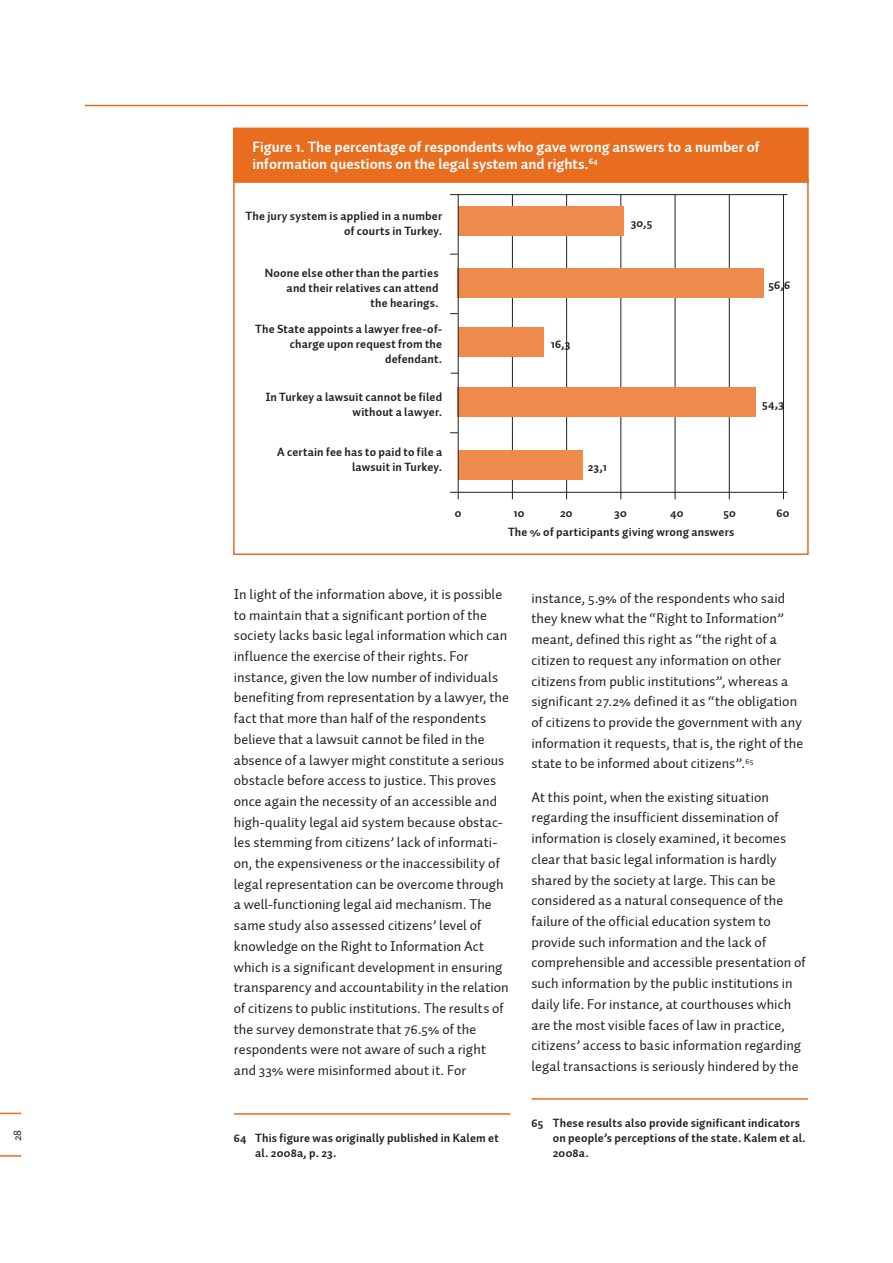
<style>
.page{position:relative;width:893px;height:1263px;background:#fff}
.page>*{position:absolute;margin:0;border:0;box-sizing:border-box;transform-origin:0 0}
.t1{font:15px/16.5px "Auto 2 TR Bold";color:#fff}
.t2{font:14.25px/20.7px "Auto 2 TR Regular";letter-spacing:.005em;color:#231f20}
.t3{font:12px/15px "Auto 2 TR Bold";letter-spacing:.015em;color:#231f20;text-align:right}
.t4{font:12px "Auto 2 TR Regular";color:#231f20}
</style>
<div class="page">
<hr style="left:0;top:1155px;width:21px;height:2px;background:#e86d1f">
<svg style="left:0;top:1113px;width:21px;height:1px"></svg>
<hr style="left:85px;top:105px;width:723px;height:1px;background:#e86d1f">
<div style="left:234px;top:128px;width:574px;height:54px;background:#e86d1f"></div>
<div style="left:233px;top:128px;width:576px;height:55px;border:2px solid #e86d1f"></div>
<div style="left:233px;top:179px;width:576px;height:376px;border:2px solid #e86d1f"></div>
<hr style="left:450px;top:492px;width:337px;height:1px;background:#231f20">
<hr style="left:450px;top:194px;width:337px;height:1px;background:#231f20">
<hr style="left:512px;top:194px;width:1px;height:305px;background:#231f20">
<hr style="left:566px;top:194px;width:1px;height:305px;background:#231f20">
<hr style="left:620px;top:194px;width:1px;height:305px;background:#231f20">
<hr style="left:675px;top:194px;width:1px;height:305px;background:#231f20">
<hr style="left:729px;top:194px;width:1px;height:305px;background:#231f20">
<hr style="left:783px;top:194px;width:1px;height:305px;background:#231f20">
<div style="left:458px;top:450px;width:125px;height:29px;background:#ed8a4c"></div>
<div style="left:458px;top:327px;width:86px;height:30px;background:#ed8a4c"></div>
<div style="left:458px;top:387px;width:298px;height:30px;background:#ed8a4c"></div>
<div style="left:458px;top:268px;width:306px;height:29px;background:#ed8a4c"></div>
<div style="left:458px;top:206px;width:166px;height:30px;background:#ed8a4c"></div>
<hr style="left:234px;top:1113px;width:276px;height:2px;background:#e86d1f">
<hr style="left:531px;top:1098px;width:277px;height:2px;background:#e86d1f">
<hr style="left:458px;top:194px;width:1px;height:305px;background:#231f20">
<p class="t4" style="left:10px;top:1141px;width:13px;rotate:-90deg">28</p>
<p class="t1" style="left:252px;top:139px;width:509px">Figure 1. The percentage of respondents who gave wrong answers to a number of information questions on the legal system and rights.<sup>64</sup></p>
<p class="t3" style="left:245px;top:208px;width:198px">The jury system is applied in a number of courts in Turkey.</p>
<p class="t3" style="left:631px;top:216px;width:23px">30,5</p>
<p class="t3" style="left:265px;top:266px;width:175px">Noone else other than the parties and their relatives can attend<br>the hearings.</p>
<p class="t3" style="left:255px;top:322px;width:189px">The State appoints a lawyer free-of&shy;charge upon request from the defendant.</p>
<p class="t3" style="left:551px;top:337px;width:21px">16,3</p>
<p class="t3" style="left:768px;top:277px;width:23px">56,6</p>
<p class="t3" style="left:265px;top:389px;width:178px">In Turkey a lawsuit cannot be filed without a lawyer.</p>
<p class="t3" style="left:277px;top:444px;width:167px">A certain fee has to paid to file a lawsuit in Turkey.</p>
<p class="t3" style="left:588px;top:459px;width:20px">23,1</p>
<p class="t3" style="left:455px;top:506px;width:8px">0</p>
<p class="t3" style="left:514px;top:506px;width:12px">10</p>
<p class="t3" style="left:560px;top:506px;width:14px">20</p>
<p class="t3" style="left:614px;top:506px;width:14px">30</p>
<p class="t3" style="left:670px;top:506px;width:15px">40</p>
<p class="t3" style="left:723px;top:506px;width:14px">50</p>
<p class="t3" style="left:508px;top:525px;width:228px">The % of participants giving wrong answers</p>
<p class="t3" style="left:762px;top:397px;width:23px">54,3</p>
<p class="t3" style="left:777px;top:506px;width:14px">60</p>
<p class="t2" style="left:234px;top:584px;width:277px">In light of the information above, it is possible to maintain that a significant portion of the society lacks basic legal information which can influence the exercise of their rights. For instance, given the low number of individuals benefiting from representation by a lawyer, the fact that more than half of the respondents believe that a lawsuit cannot be filed in the absence of a lawyer might constitute a serious obstacle before access to justice. This proves once again the necessity of an accessible and high-quality legal aid system because obstac&shy;les stemming from citizens’ lack of informati&shy;on, the expensiveness or the inaccessibility of legal representation can be overcome through a well-functioning legal aid mechanism. The same study also assessed citizens’ level of knowledge on the Right to Information Act which is a significant development in ensuring transparency and accountability in the relation of citizens to public institutions. The results of the survey demonstrate that 76.5% of the respondents were not aware of such a right and 33% were misinformed about it. For</p>
<p class="t3" style="left:255px;top:1130px;width:245px;text-align:left;text-indent:-21px">64 This figure was originally published in Kalem et al. 2008a, p. 23.</p>
<p class="t2" style="left:531px;top:588px;width:273px">instance, 5.9% of the respondents who said they knew what the “Right to Information” meant, defined this right as “the right of a citizen to request any information on other citizens from public institutions”, whereas a significant 27.2% defined it as “the obligation of citizens to provide the government with any information it requests, that is, the right of the state to be informed about citizens”.<sup>65</sup></p>
<p class="t2" style="left:531px;top:787px;width:276px">At this point, when the existing situation regarding the insufficient dissemination of information is closely examined, it becomes clear that basic legal information is hardly shared by the society at large. This can be considered as a natural consequence of the failure of the official education system to provide such information and the lack of comprehensible and accessible presentation of such information by the public institutions in daily life. For instance, at courthouses which are the most visible faces of law in practice, citizens’ access to basic information regarding legal transactions is seriously hindered by the</p>
<p class="t3" style="left:553px;top:1115px;width:254px;text-align:left;text-indent:-21px">65 These results also provide significant indicators on people’s perceptions of the state. Kalem et al.<br>2008a.</p>
</div>
